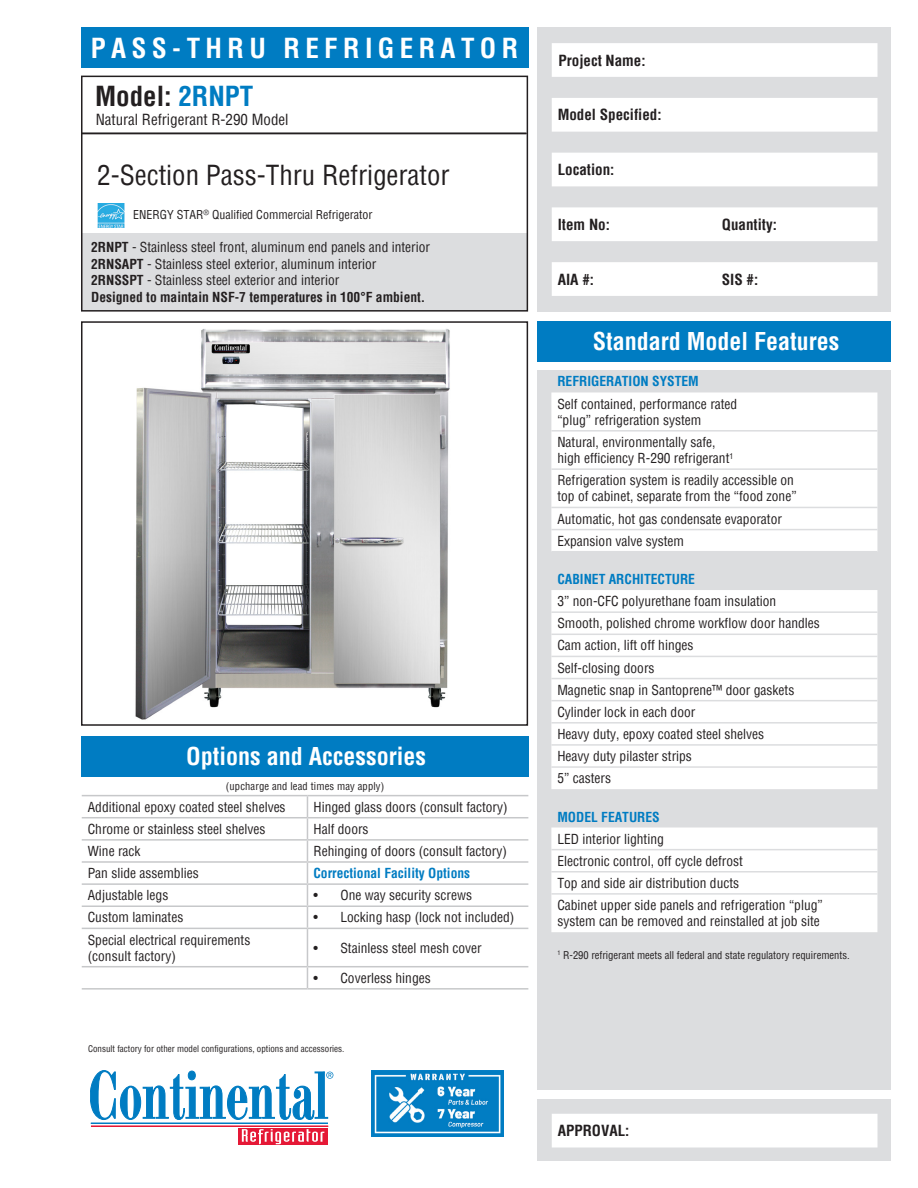
<style>
.page{position:relative;width:918px;height:1188px;background:#fff}
.page>*{position:absolute;margin:0;border:0;box-sizing:border-box;transform-origin:0 0}
.t1{font:condensed 27px "Helvetica";color:#231f20}
.t2{font:700 condensed 27px "Helvetica";letter-spacing:.2em;color:#fff}
.t3{font:700 condensed 27px "Helvetica";color:#231f20}
.t4{font:700 condensed 24px "Helvetica";color:#fff}
.t5{font:700 condensed 15px "Helvetica";color:#231f20}
.t6{font:condensed 15px "Helvetica";color:#231f20}
.t7{font:condensed 13.5px "Helvetica";color:#231f20}
.t8{font:700 condensed 13.5px "Helvetica";color:#007cc2}
.t9{font:700 condensed 13.5px "Helvetica";color:#231f20}
.t10{font:condensed 12px "Helvetica";color:#231f20}
.t11{font:condensed 10.5px "Helvetica";color:#231f20}
.t12{font:condensed 9px "Helvetica";color:#231f20}
.s1{color:#007cc2}
.s2{font-weight:700}
</style>
<div class="page">
<div style="left:538px;top:1099px;width:353px;height:62px;background:#dcdddf"></div>
<div style="left:81px;top:233px;width:446px;height:77px;background:#dcdddf"></div>
<div style="left:81px;top:321px;width:447px;height:405px;border:2px solid #231f20"></div>
<div style="left:538px;top:321px;width:353px;height:40px;background:#007cc2"></div>
<div style="left:538px;top:370px;width:353px;height:720px;background:#dcdddf"></div>
<div style="left:538px;top:27px;width:353px;height:285px;background:#dcdddf"></div>
<hr style="left:91px;top:1123px;width:237px;height:1px;background:#007cc2">
<hr style="left:91px;top:1126px;width:237px;height:1px;background:#e51836">
<svg style="left:238px;top:1128px;width:90px;height:17px"></svg>
<svg style="left:242px;top:1129px;width:82px;height:15px"></svg>
<svg style="left:90px;top:1070px;width:243px;height:50px"></svg>
<svg style="left:552px;top:43px;width:326px;height:253px;fill:#fff"></svg>
<div style="left:81px;top:76px;width:447px;height:236px;border:2px solid #231f20"></div>
<div style="left:81px;top:27px;width:447px;height:40px;background:#007cc2"></div>
<div style="left:552px;top:1114px;width:326px;height:34px;background:#fff"></div>
<div style="left:81px;top:736px;width:447px;height:40px;background:#007cc2"></div>
<img style="left:371px;top:1070px;width:133px;height:67px">
<hr style="left:81px;top:133px;width:445px;height:1px;background:#231f20">
<img style="left:98px;top:203px;width:27px;height:25px">
<img style="left:135px;top:329px;width:315px;height:391px">
<div style="left:551px;top:392px;width:326px;height:540px;background:#fff"></div>
<svg style="left:551px;top:508px;width:326px;height:363px;fill:#fff"></svg>
<hr style="left:551px;top:849px;width:326px;height:1px;background:#dcdddf">
<hr style="left:551px;top:871px;width:326px;height:2px;background:#dcdddf">
<hr style="left:551px;top:893px;width:326px;height:2px;background:#dcdddf">
<hr style="left:551px;top:430px;width:326px;height:2px;background:#dcdddf">
<hr style="left:551px;top:468px;width:326px;height:2px;background:#dcdddf">
<hr style="left:551px;top:507px;width:326px;height:1px;background:#dcdddf">
<hr style="left:551px;top:611px;width:326px;height:2px;background:#dcdddf">
<hr style="left:551px;top:634px;width:326px;height:1px;background:#dcdddf">
<hr style="left:551px;top:656px;width:326px;height:1px;background:#dcdddf">
<hr style="left:551px;top:678px;width:326px;height:1px;background:#dcdddf">
<hr style="left:551px;top:700px;width:326px;height:1px;background:#dcdddf">
<hr style="left:551px;top:722px;width:326px;height:2px;background:#dcdddf">
<hr style="left:551px;top:744px;width:326px;height:2px;background:#dcdddf">
<hr style="left:551px;top:766px;width:326px;height:2px;background:#dcdddf">
<hr style="left:551px;top:529px;width:326px;height:1px;background:#dcdddf">
<hr style="left:551px;top:551px;width:326px;height:1px;background:#dcdddf">
<hr style="left:307px;top:817px;width:221px;height:1px;background:#c7c8ca">
<hr style="left:307px;top:928px;width:221px;height:1px;background:#c7c8ca">
<hr style="left:307px;top:966px;width:221px;height:1px;background:#c7c8ca">
<hr style="left:307px;top:988px;width:221px;height:2px;background:#c7c8ca">
<hr style="left:307px;top:839px;width:221px;height:2px;background:#c7c8ca">
<hr style="left:307px;top:861px;width:221px;height:2px;background:#c7c8ca">
<hr style="left:307px;top:883px;width:221px;height:2px;background:#c7c8ca">
<hr style="left:307px;top:906px;width:221px;height:1px;background:#c7c8ca">
<hr style="left:307px;top:929px;width:1px;height:37px;background:#c7c8ca">
<hr style="left:82px;top:966px;width:225px;height:1px;background:#c7c8ca">
<svg style="left:307px;top:967px;width:1px;height:21px"></svg>
<hr style="left:82px;top:988px;width:225px;height:2px;background:#c7c8ca">
<hr style="left:82px;top:795px;width:225px;height:1px;background:#c7c8ca">
<hr style="left:307px;top:795px;width:221px;height:1px;background:#c7c8ca">
<svg style="left:307px;top:796px;width:1px;height:132px"></svg>
<hr style="left:82px;top:817px;width:225px;height:1px;background:#c7c8ca">
<hr style="left:82px;top:839px;width:225px;height:2px;background:#c7c8ca">
<hr style="left:82px;top:861px;width:225px;height:2px;background:#c7c8ca">
<hr style="left:82px;top:883px;width:225px;height:2px;background:#c7c8ca">
<hr style="left:82px;top:906px;width:225px;height:1px;background:#c7c8ca">
<hr style="left:82px;top:928px;width:225px;height:1px;background:#c7c8ca">
<h1 class="t2" style="left:91px;top:30px;width:429px">PASS-THRU REFRIGERATOR</h1>
<p class="t3" style="left:95px;top:78px;width:160px">Model: <span class="s1">2RNPT</span></p>
<p class="t6" style="left:96px;top:109px;width:194px">Natural Refrigerant R-290 Model</p>
<p class="t1" style="left:97px;top:158px;width:354px">2-Section Pass-Thru Refrigerator</p>
<p class="t10" style="left:133px;top:206px;width:241px">ENERGY STAR<sup>®</sup> Qualified Commercial Refrigerator</p>
<p class="t7" style="left:91px;top:239px;width:340px"><span class="s2">2RNPT</span> - Stainless steel front, aluminum end panels and interior</p>
<p class="t7" style="left:91px;top:255px;width:287px"><span class="s2">2RNSAPT</span> - Stainless steel exterior, aluminum interior</p>
<p class="t7" style="left:91px;top:272px;width:250px"><span class="s2">2RNSSPT</span> - Stainless steel exterior and interior</p>
<p class="t9" style="left:91px;top:288px;width:336px">Designed to maintain NSF-7 temperatures in 100°F ambient.</p>
<h2 class="t4" style="left:186px;top:740px;width:241px">Options and Accessories</h2>
<p class="t11" style="left:226px;top:779px;width:160px">(upcharge and lead times may apply)</p>
<p class="t7" style="left:88px;top:798px;width:199px">Additional epoxy coated steel shelves</p>
<p class="t7" style="left:313px;top:798px;width:196px">Hinged glass doors (consult factory)</p>
<p class="t7" style="left:88px;top:820px;width:179px">Chrome or stainless steel shelves</p>
<p class="t7" style="left:313px;top:820px;width:57px">Half doors</p>
<p class="t7" style="left:88px;top:842px;width:54px">Wine rack</p>
<p class="t7" style="left:313px;top:842px;width:195px">Rehinging of doors (consult factory)</p>
<p class="t7" style="left:88px;top:864px;width:112px">Pan slide assemblies</p>
<p class="t8" style="left:313px;top:864px;width:158px">Correctional Facility Options</p>
<p class="t7" style="left:88px;top:887px;width:82px">Adjustable legs</p>
<p class="t7" style="left:313px;top:887px;width:160px">• One way security screws</p>
<p class="t7" style="left:88px;top:909px;width:97px">Custom laminates</p>
<p class="t7" style="left:313px;top:909px;width:202px">• Locking hasp (lock not included)</p>
<p class="t7" style="left:88px;top:931px;width:164px">Special electrical requirements</p>
<p class="t7" style="left:88px;top:947px;width:90px">(consult factory)</p>
<p class="t7" style="left:313px;top:939px;width:170px">• Stainless steel mesh cover</p>
<p class="t7" style="left:313px;top:969px;width:119px">• Coverless hinges</p>
<p class="t12" style="left:88px;top:1043px;width:258px">Consult factory for other model configurations, options and accessories.</p>
<p class="t5" style="left:559px;top:50px;width:89px">Project Name:</p>
<p class="t5" style="left:558px;top:105px;width:105px">Model Specified:</p>
<p class="t5" style="left:558px;top:160px;width:58px">Location:</p>
<p class="t5" style="left:558px;top:215px;width:54px">Item No:</p>
<p class="t5" style="left:722px;top:215px;width:57px">Quantity:</p>
<p class="t5" style="left:558px;top:269px;width:38px">AIA #:</p>
<p class="t5" style="left:722px;top:269px;width:38px">SIS #:</p>
<h2 class="t4" style="left:593px;top:325px;width:248px">Standard Model Features</h2>
<p class="t8" style="left:557px;top:373px;width:143px">REFRIGERATION SYSTEM</p>
<p class="t7" style="left:557px;top:395px;width:181px">Self contained, performance rated</p>
<p class="t7" style="left:557px;top:411px;width:145px">“plug” refrigeration system</p>
<p class="t7" style="left:557px;top:433px;width:160px">Natural, environmentally safe,</p>
<p class="t7" style="left:557px;top:449px;width:177px">high efficiency R-290 refrigerant<sup>1</sup></p>
<p class="t7" style="left:557px;top:472px;width:238px">Refrigeration system is readily accessible on</p>
<p class="t7" style="left:557px;top:488px;width:241px">top of cabinet, separate from the “food zone”</p>
<p class="t7" style="left:557px;top:510px;width:226px">Automatic, hot gas condensate evaporator</p>
<p class="t7" style="left:557px;top:532px;width:128px">Expansion valve system</p>
<p class="t8" style="left:557px;top:570px;width:139px">CABINET ARCHITECTURE</p>
<p class="t7" style="left:557px;top:592px;width:220px">3” non-CFC polyurethane foam insulation</p>
<p class="t7" style="left:557px;top:615px;width:264px">Smooth, polished chrome workflow door handles</p>
<p class="t7" style="left:557px;top:637px;width:138px">Cam action, lift off hinges</p>
<p class="t7" style="left:557px;top:659px;width:99px">Self-closing doors</p>
<p class="t7" style="left:557px;top:681px;width:238px">Magnetic snap in Santoprene™ door gaskets</p>
<p class="t7" style="left:557px;top:703px;width:139px">Cylinder lock in each door</p>
<p class="t7" style="left:557px;top:725px;width:208px">Heavy duty, epoxy coated steel shelves</p>
<p class="t7" style="left:557px;top:747px;width:136px">Heavy duty pilaster strips</p>
<p class="t7" style="left:557px;top:769px;width:55px">5” casters</p>
<p class="t8" style="left:557px;top:808px;width:104px">MODEL FEATURES</p>
<p class="t7" style="left:557px;top:830px;width:108px">LED interior lighting</p>
<p class="t7" style="left:557px;top:852px;width:187px">Electronic control, off cycle defrost</p>
<p class="t7" style="left:557px;top:874px;width:183px">Top and side air distribution ducts</p>
<p class="t7" style="left:557px;top:896px;width:267px">Cabinet upper side panels and refrigeration “plug”</p>
<p class="t7" style="left:557px;top:913px;width:264px">system can be removed and reinstalled at job site</p>
<p class="t11" style="left:557px;top:948px;width:294px"><sup>1</sup> R-290 refrigerant meets all federal and state regulatory requirements.</p>
<p class="t5" style="left:558px;top:1121px;width:73px">APPROVAL:</p>
</div>
